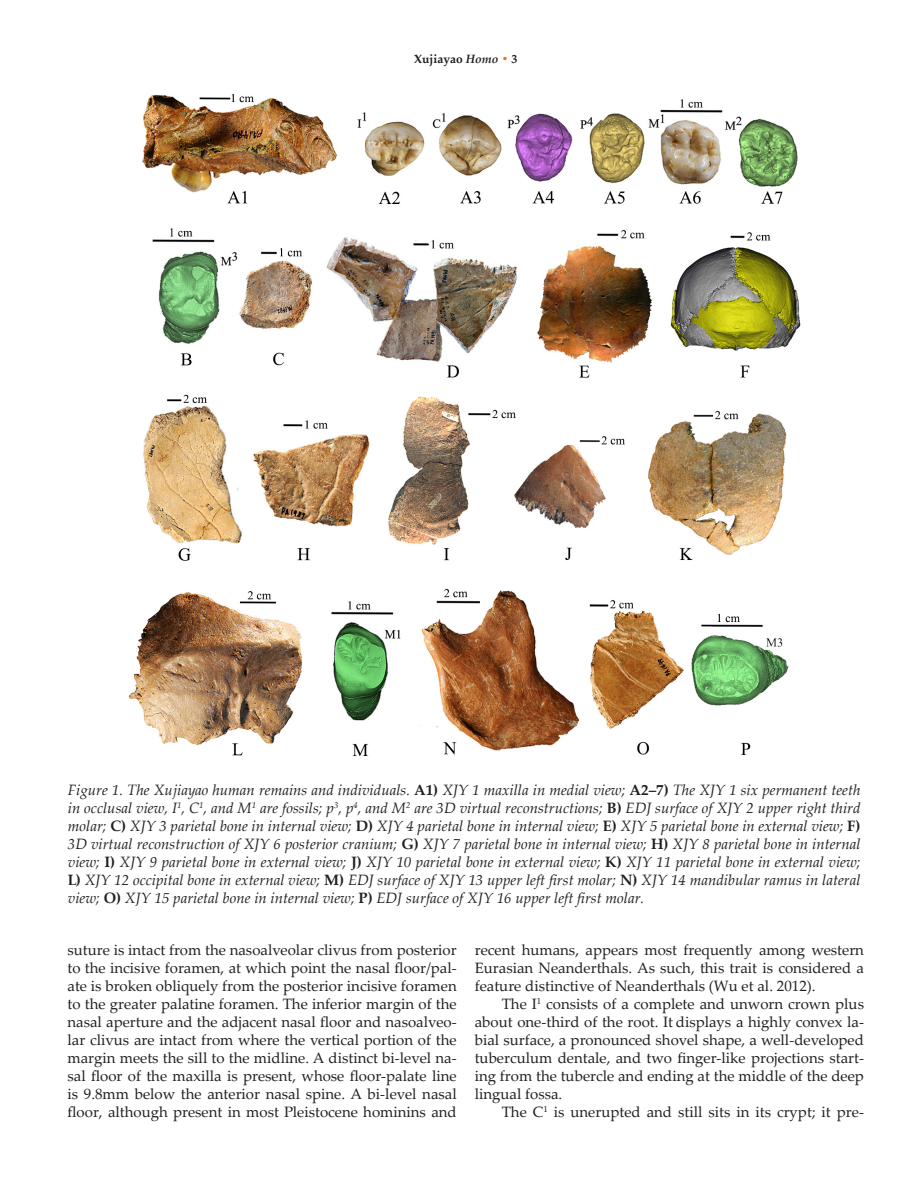
<style>
.page{position:relative;width:918px;height:1188px;background:#fff}
.page>*{position:absolute;margin:0;border:0;box-sizing:border-box;transform-origin:0 0}
.figure_caption{font:italic 15px/18px "Palatino Linotype";color:#231f20;text-align:justify}
.article_first_paragraph_within_later_hea{font:15px/18px "Palatino Linotype";color:#231f20;text-align:justify}
.article_paragraph{font:15px/18px "Palatino Linotype";color:#231f20;text-align:justify}
.t1{font:700 12px "Palatino Linotype";color:#231f20}
.s1{font-style:italic}
.s2{color:#f36e21}
.s3{font-weight:700;font-style:normal}
</style>
<div class="page">
<img style="left:128px;top:93px;width:673px;height:663px">
<p class="t1" style="left:414px;top:50px;width:105px">Xujiayao <span class="s1">Homo</span> <span class="s2">•</span> 3</p>
<p class="figure_caption" style="left:68px;top:780px;width:794px">Figure 1. The Xujiayao human remains and individuals. <span class="s3">A1)</span> XJY 1 maxilla in medial view; <span class="s3">A2–7)</span> The XJY 1 six permanent teeth in occlusal view, I<sup>1</sup>, C<sup>1</sup>, and M<sup>1</sup> are fossils; p<sup>3</sup>, p<sup>4</sup>, and M<sup>2</sup> are 3D virtual reconstructions; <span class="s3">B)</span> EDJ surface of XJY 2 upper right third molar; <span class="s3">C)</span> XJY 3 parietal bone in internal view; <span class="s3">D)</span> XJY 4 parietal bone in internal view; <span class="s3">E)</span> XJY 5 parietal bone in external view; <span class="s3">F)<br></span>3D virtual reconstruction of XJY 6 posterior cranium; <span class="s3">G)</span> XJY 7 parietal bone in internal view; <span class="s3">H)</span> XJY 8 parietal bone in internal view; <span class="s3">I)</span> XJY 9 parietal bone in external view; <span class="s3">J)</span> XJY 10 parietal bone in external view; <span class="s3">K)</span> XJY 11 parietal bone in external view; <span class="s3">L)</span> XJY 12 occipital bone in external view; <span class="s3">M)</span> EDJ surface of XJY 13 upper left first molar; <span class="s3">N)</span> XJY 14 mandibular ramus in lateral view; <span class="s3">O)</span> XJY 15 parietal bone in internal view; <span class="s3">P)</span> EDJ surface of XJY 16 upper left first molar.</p>
<p class="article_first_paragraph_within_later_hea" style="left:68px;top:940px;width:391px">suture is intact from the nasoalveolar clivus from posterior to the incisive foramen, at which point the nasal floor/pal&shy;ate is broken obliquely from the posterior incisive foramen to the greater palatine foramen. The inferior margin of the nasal aperture and the adjacent nasal floor and nasoalveo&shy;lar clivus are intact from where the vertical portion of the margin meets the sill to the midline. A distinct bi-level na&shy;sal floor of the maxilla is present, whose floor-palate line is 9.8mm below the anterior nasal spine. A bi-level nasal floor, although present in most Pleistocene hominins and</p>
<p class="article_first_paragraph_within_later_hea" style="left:475px;top:940px;width:391px">recent humans, appears most frequently among western Eurasian Neanderthals. As such, this trait is considered a feature distinctive of Neanderthals (Wu et al. 2012).</p>
<p class="article_paragraph" style="left:475px;top:994px;width:391px;text-indent:27px">The I<sup>1</sup> consists of a complete and unworn crown plus about one-third of the root. It displays a highly convex la&shy;bial surface, a pronounced shovel shape, a well-developed tuberculum dentale, and two finger-like projections start&shy;ing from the tubercle and ending at the middle of the deep lingual fossa.</p>
<p class="article_paragraph" style="left:502px;top:1102px;width:364px">The C<sup>1</sup> is unerupted and still sits in its crypt; it pre-</p>
</div>
